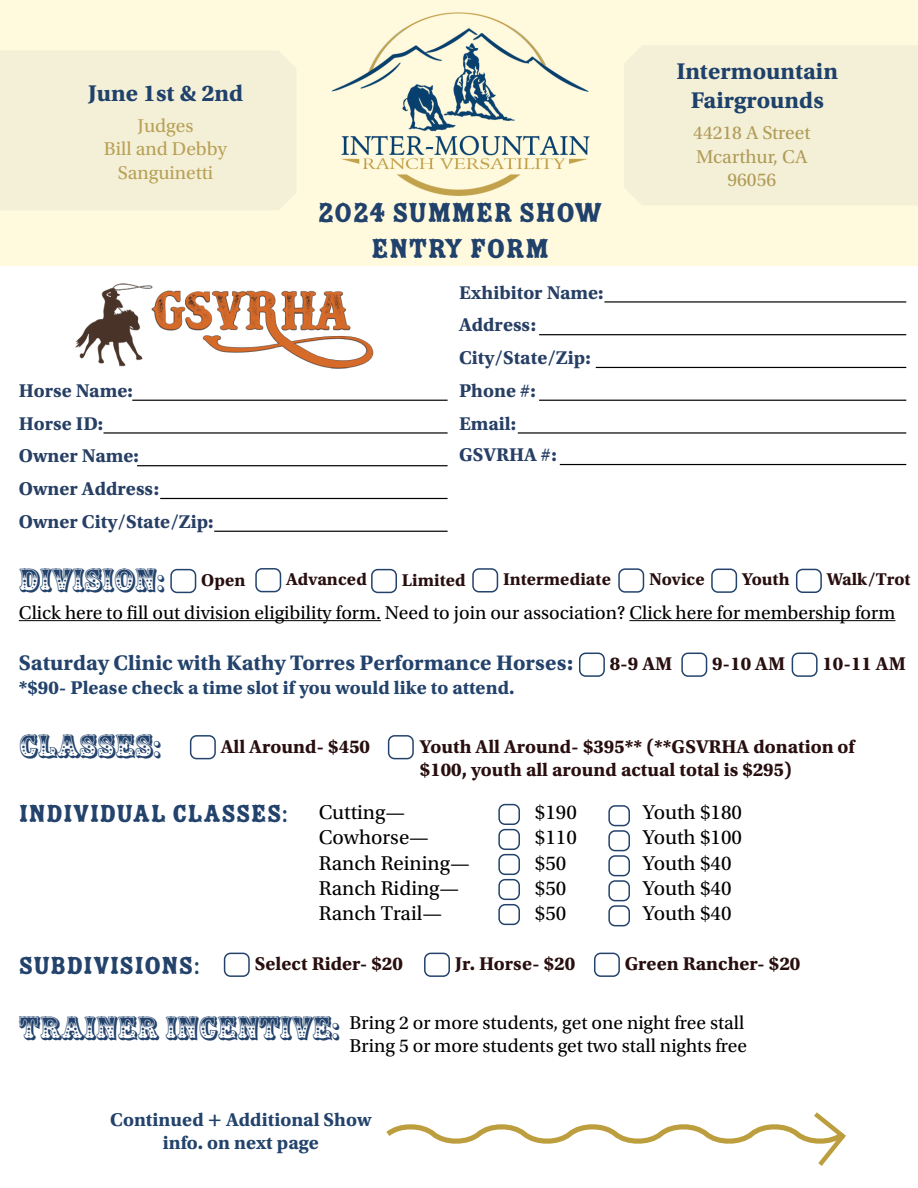
<style>
.page{position:relative;width:918px;height:1188px;background:#fff}
.page>*{position:absolute;margin:0;border:0;box-sizing:border-box;transform-origin:0 0}
.t1{font:33px "Zebrawood Std";color:#23436c}
.t2{font:30px/33.3px "Zebrawood Std Fill";color:#20416b}
.t3{font:27px "Zebrawood Std Fill";color:#23436c}
.t4{font:24px/28.8px "Utopia Std Bold Capt";color:#1f416b;text-align:center}
.t5{font:22.2px "Utopia Std Bold Capt";color:#23436c}
.t6{font:21px "Utopia Std";color:#000}
.t7{font:19.5px/23.4px "Utopia Std";color:#000;text-align:right}
.t8{font:19.5px/23.4px "Utopia Std Bold Capt";color:#280e0f}
.t9{font:19.5px/32.7px "Utopia Std Bold Capt";color:#273f64}
.t10{font:19.5px/23.4px "Utopia Std Bold Capt";color:#23436c;text-align:center}
.t11{font:19.5px/23.4px "Utopia Std";color:#b8a056;text-align:center}
.t12{font:18px "Utopia Std Bold Capt";color:#280e0f}
.s1{font-family:"Utopia Std Bold Capt";font-size:18px;color:#280e0f}
.s2{font-family:"Utopia Std";font-size:21px;color:#000}
.s3{font-family:"Zebrawood Std";font-size:33px;color:#23436c}
</style>
<div class="page">
<img style="left:75px;top:283px;width:299px;height:86px">
<div style="left:0;top:0;width:918px;height:265px;background:#fff9dd"></div>
<div style="left:0;top:51px;width:296px;height:159px;background:#f4f0d7"></div>
<img style="left:331px;top:12px;width:259px;height:184px">
<div style="left:624px;top:46px;width:294px;height:159px;background:#f4f0d7"></div>
<hr style="left:604px;top:301px;width:302px;height:2px;background:#000">
<hr style="left:539px;top:334px;width:367px;height:1px;background:#000">
<hr style="left:596px;top:367px;width:310px;height:1px;background:#000">
<hr style="left:539px;top:400px;width:367px;height:1px;background:#000">
<hr style="left:518px;top:432px;width:388px;height:2px;background:#000">
<hr style="left:132px;top:400px;width:316px;height:1px;background:#000">
<hr style="left:104px;top:432px;width:344px;height:2px;background:#000">
<hr style="left:137px;top:465px;width:311px;height:1px;background:#000">
<hr style="left:160px;top:498px;width:288px;height:1px;background:#000">
<hr style="left:214px;top:531px;width:234px;height:1px;background:#000">
<hr style="left:560px;top:464px;width:346px;height:1px;background:#000">
<div style="left:170px;top:569px;width:26px;height:24px;border:2px solid #23436c;border-radius:6px"></div>
<div style="left:255px;top:568px;width:26px;height:24px;border:2px solid #23436c;border-radius:6px"></div>
<div style="left:472px;top:568px;width:26px;height:25px;border:2px solid #23436c;border-radius:6px"></div>
<div style="left:618px;top:568px;width:26px;height:25px;border:2px solid #23436c;border-radius:6px"></div>
<div style="left:711px;top:569px;width:26px;height:24px;border:2px solid #23436c;border-radius:6px"></div>
<div style="left:796px;top:569px;width:26px;height:24px;border:2px solid #23436c;border-radius:6px"></div>
<hr style="left:19px;top:620px;width:362px;height:1px;background:#000">
<hr style="left:629px;top:620px;width:266px;height:1px;background:#000">
<div style="left:579px;top:653px;width:26px;height:24px;border:2px solid #23436c;border-radius:6px"></div>
<div style="left:681px;top:653px;width:26px;height:24px;border:2px solid #23436c;border-radius:6px"></div>
<div style="left:792px;top:653px;width:26px;height:24px;border:2px solid #23436c;border-radius:6px"></div>
<div style="left:190px;top:735px;width:26px;height:24px;border:2px solid #23436c;border-radius:6px"></div>
<div style="left:388px;top:735px;width:26px;height:24px;border:2px solid #23436c;border-radius:6px"></div>
<div style="left:498px;top:804px;width:22px;height:21px;border:2px solid #23436c;border-radius:6px"></div>
<div style="left:498px;top:829px;width:22px;height:21px;border:2px solid #23436c;border-radius:6px"></div>
<div style="left:498px;top:854px;width:22px;height:21px;border:2px solid #23436c;border-radius:6px"></div>
<div style="left:498px;top:879px;width:22px;height:21px;border:2px solid #23436c;border-radius:6px"></div>
<div style="left:498px;top:904px;width:22px;height:21px;border:2px solid #23436c;border-radius:6px"></div>
<div style="left:608px;top:805px;width:22px;height:21px;border:2px solid #23436c;border-radius:6px"></div>
<div style="left:608px;top:830px;width:22px;height:21px;border:2px solid #23436c;border-radius:6px"></div>
<div style="left:608px;top:855px;width:22px;height:21px;border:2px solid #23436c;border-radius:6px"></div>
<div style="left:608px;top:880px;width:22px;height:21px;border:2px solid #23436c;border-radius:6px"></div>
<div style="left:608px;top:905px;width:22px;height:21px;border:2px solid #23436c;border-radius:6px"></div>
<div style="left:224px;top:953px;width:26px;height:24px;border:2px solid #23436c;border-radius:6px"></div>
<div style="left:594px;top:953px;width:26px;height:24px;border:2px solid #23436c;border-radius:6px"></div>
<div style="left:424px;top:953px;width:26px;height:24px;border:2px solid #23436c;border-radius:6px"></div>
<svg style="left:386px;top:1112px;width:460px;height:54px"></svg>
<div style="left:371px;top:569px;width:26px;height:24px;border:2px solid #23436c;border-radius:6px"></div>
<p class="t4" style="left:88px;top:79px;width:157px">June 1st &amp; 2nd</p>
<p class="t11" style="left:104px;top:114px;width:125px">Judges<br>Bill and Debby<br>Sanguinetti</p>
<p class="t9" style="left:19px;top:374px;width:196px">Horse Name:<br>Horse ID:<br>Owner Name:<br>Owner Address:<br>Owner City/State/Zip:</p>
<h2 class="t2" style="left:318px;top:196px;width:286px">2024 SUMMER SHOW</h2>
<h2 class="t2" style="left:371px;top:199px;width:180px;text-indent:-43px">ENTRY FORM<br>ENTRY FORM</h2>
<p class="t9" style="left:459px;top:276px;width:146px">Exhibitor Name:<br>Address:<br>City/State/Zip:<br>Phone #:<br>Email:</p>
<p class="t9" style="left:459px;top:439px;width:99px">GSVRHA #:</p>
<p class="t4" style="left:676px;top:57px;width:163px">Intermountain<br>Fairgrounds</p>
<p class="t11" style="left:693px;top:122px;width:119px">44218 A Street<br>Mcarthur, CA<br>96056</p>
<h1 class="t1" style="left:19px;top:562px;width:228px">DIVISION: <span class="s1">Open</span></h1>
<p class="t12" style="left:286px;top:568px;width:82px">Advanced</p>
<p class="t12" style="left:503px;top:569px;width:109px">Intermediate</p>
<p class="t12" style="left:649px;top:569px;width:57px">Novice</p>
<p class="t12" style="left:742px;top:569px;width:49px">Youth</p>
<p class="t12" style="left:827px;top:569px;width:85px">Walk/Trot</p>
<p class="t7" style="left:19px;top:601px;width:878px">Click here to fill out division eligibility form. Need to join our association? Click here for membership form</p>
<p class="t5" style="left:19px;top:650px;width:556px">Saturday Clinic with Kathy Torres Performance Horses:</p>
<p class="t10" style="left:19px;top:676px;width:497px">*$90- Please check a time slot if you would like to attend.</p>
<p class="t12" style="left:402px;top:569px;width:65px">Limited</p>
<p class="t8" style="left:610px;top:652px;width:64px">8-9 AM</p>
<p class="t8" style="left:712px;top:652px;width:74px">9-10 AM</p>
<p class="t8" style="left:822px;top:652px;width:85px">10-11 AM</p>
<h1 class="t1" style="left:19px;top:727px;width:143px">CLASSES:</h1>
<p class="t8" style="left:221px;top:735px;width:151px">All Around- $450</p>
<p class="t8" style="left:420px;top:735px;width:436px">Youth All Around- $395** (**GSVRHA donation of $100, youth all around actual total is $295)</p>
<h3 class="t3" style="left:19px;top:799px;width:388px">INDIVIDUAL CLASSES: <span class="s2">Cutting—</span></h3>
<p class="t6" style="left:535px;top:801px;width:43px">$190</p>
<p class="t6" style="left:643px;top:801px;width:101px">Youth $180</p>
<p class="t6" style="left:319px;top:826px;width:112px">Cowhorse—</p>
<p class="t6" style="left:535px;top:826px;width:43px">$110</p>
<p class="t6" style="left:643px;top:826px;width:101px">Youth $100</p>
<p class="t6" style="left:319px;top:851px;width:152px">Ranch Reining—</p>
<p class="t6" style="left:535px;top:851px;width:33px">$50</p>
<p class="t6" style="left:643px;top:851px;width:90px">Youth $40</p>
<p class="t6" style="left:319px;top:877px;width:142px">Ranch Riding—</p>
<p class="t6" style="left:535px;top:877px;width:33px">$50</p>
<p class="t6" style="left:643px;top:877px;width:90px">Youth $40</p>
<p class="t6" style="left:319px;top:902px;width:125px">Ranch Trail—</p>
<p class="t6" style="left:535px;top:902px;width:33px">$50</p>
<p class="t6" style="left:643px;top:902px;width:90px">Youth $40</p>
<h3 class="t3" style="left:19px;top:952px;width:182px">SUBDIVISIONS:</h3>
<p class="t8" style="left:255px;top:953px;width:150px">Select Rider- $20</p>
<p class="t8" style="left:455px;top:953px;width:122px">Jr. Horse- $20</p>
<p class="t8" style="left:625px;top:953px;width:177px">Green Rancher- $20</p>
<p class="t7" style="left:19px;top:1011px;width:730px"><span class="s3">TRAINER INCENTIVE:</span> Bring 2 or more students, get one night free stall<br>Bring 5 or more students get two stall nights free</p>
<p class="t10" style="left:110px;top:1108px;width:263px">Continued + Additional Show info. on next page</p>
</div>
